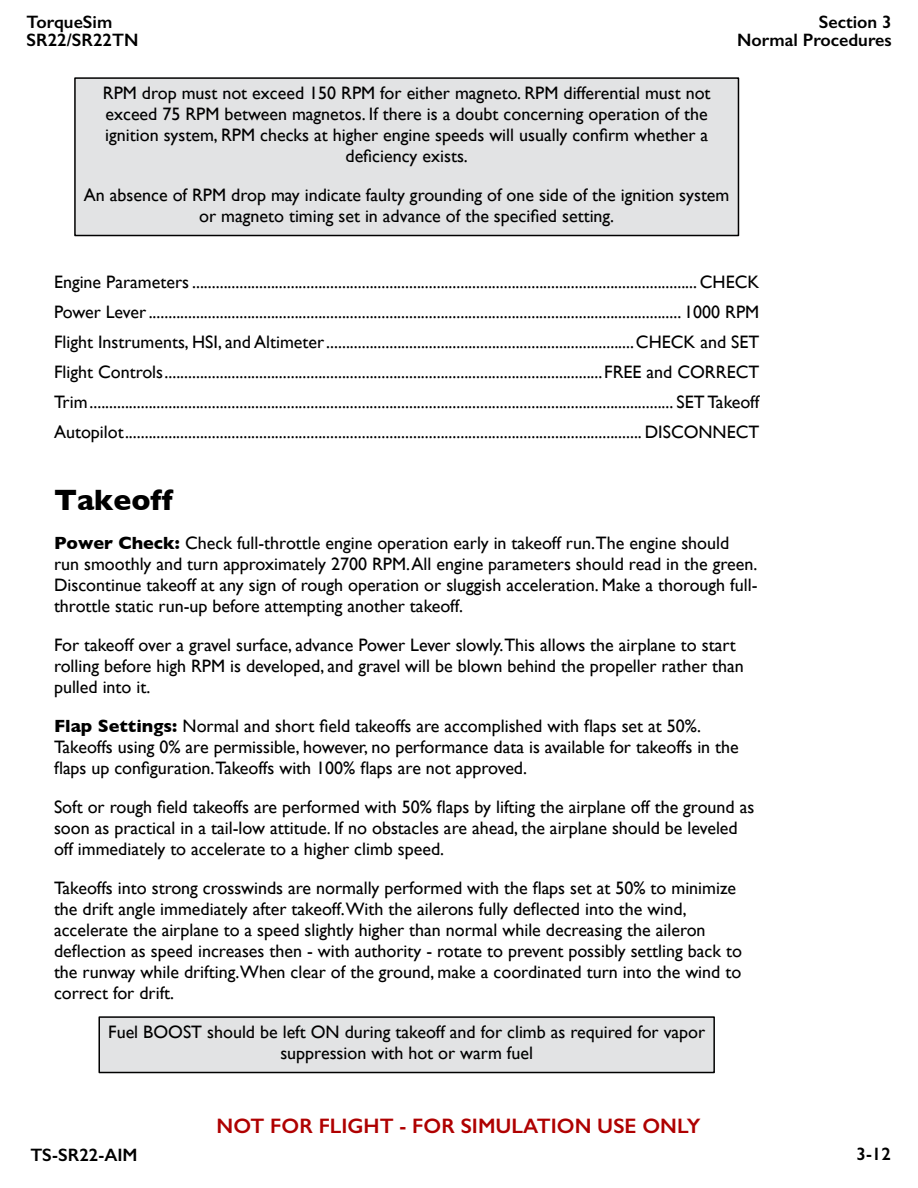
<style>
.page{position:relative;width:918px;height:1188px;background:#fff}
.page>*{position:absolute;margin:0;border:0;box-sizing:border-box;transform-origin:0 0}
.t1{font:700 30px "Gill Sans";color:#000}
.t2{font:600 21px "Gill Sans";color:#af0000}
.t3{font:18px/21px "Gill Sans";color:#000}
.t4{font:600 18px/18px "Gill Sans";color:#000}
.s1{font-weight:700}
</style>
<div class="page">
<div style="left:74px;top:77px;width:665px;height:159px;background:#e2e3e4;border:2px solid #000"></div>
<div style="left:98px;top:1016px;width:617px;height:57px;background:#e2e3e4;border:2px solid #000"></div>
<p class="t4" style="left:27px;top:14px;width:113px">TorqueSim<br>SR22/SR22TN</p>
<p class="t4" style="left:737px;top:14px;width:156px;text-align:right">Section 3<br>Normal Procedures</p>
<p class="t3" style="left:103px;top:85px;width:609px;text-align:center">RPM drop must not exceed 150 RPM for either magneto. RPM differential must not exceed 75 RPM between magnetos. If there is a doubt concerning operation of the ignition system, RPM checks at higher engine speeds will usually confirm whether a deficiency exists.</p>
<p class="t3" style="left:84px;top:187px;width:647px;text-align:center">An absence of RPM drop may indicate faulty grounding of one side of the ignition system or magneto timing set in advance of the specified setting.</p>
<p class="t3" style="left:54px;top:269px;width:707px;line-height:30px;text-align:justify">Engine Parameters ................................................................................................................................ CHECK Power Lever ....................................................................................................................................... 1000 RPM Flight Instruments, HSI, and Altimeter..............................................................................CHECK and SET Flight Controls...............................................................................................................FREE and CORRECT Trim.................................................................................................................................................... SET Takeoff Autopilot................................................................................................................................... DISCONNECT</p>
<h1 class="t1" style="left:54px;top:490px;width:120px">Takeoff</h1>
<p class="t3" style="left:54px;top:535px;width:705px"><span class="s1">Power Check:</span> Check full-throttle engine operation early in takeoff run.The engine should run smoothly and turn approximately 2700 RPM.All engine parameters should read in the green.<br>Discontinue takeoff at any sign of rough operation or sluggish acceleration. Make a thorough full&shy;throttle static run-up before attempting another takeoff.</p>
<p class="t3" style="left:54px;top:637px;width:691px">For takeoff over a gravel surface, advance Power Lever slowly.This allows the airplane to start rolling before high RPM is developed, and gravel will be blown behind the propeller rather than pulled into it.</p>
<p class="t3" style="left:54px;top:718px;width:686px"><span class="s1">Flap Settings:</span> Normal and short field takeoffs are accomplished with flaps set at 50%.<br>Takeoffs using 0% are permissible, however, no performance data is available for takeoffs in the flaps up configuration.Takeoffs with 100% flaps are not approved.</p>
<p class="t3" style="left:54px;top:799px;width:702px">Soft or rough field takeoffs are performed with 50% flaps by lifting the airplane off the ground as soon as practical in a tail-low attitude. If no obstacles are ahead, the airplane should be leveled off immediately to accelerate to a higher climb speed.</p>
<p class="t3" style="left:54px;top:880px;width:689px">Takeoffs into strong crosswinds are normally performed with the flaps set at 50% to minimize the drift angle immediately after takeoff.With the ailerons fully deflected into the wind, accelerate the airplane to a speed slightly higher than normal while decreasing the aileron deflection as speed increases then - with authority - rotate to prevent possibly settling back to the runway while drifting.When clear of the ground, make a coordinated turn into the wind to correct for drift.</p>
<p class="t3" style="left:108px;top:1024px;width:598px;text-align:center">Fuel BOOST should be left ON during takeoff and for climb as required for vapor suppression with hot or warm fuel</p>
<p class="t2" style="left:217px;top:1118px;width:485px">NOT FOR FLIGHT - FOR SIMULATION USE ONLY</p>
<p class="t4" style="left:31px;top:1148px;width:109px">TS-SR22-AIM</p>
<p class="t4" style="left:857px;top:1147px;width:36px">3-12</p>
</div>
